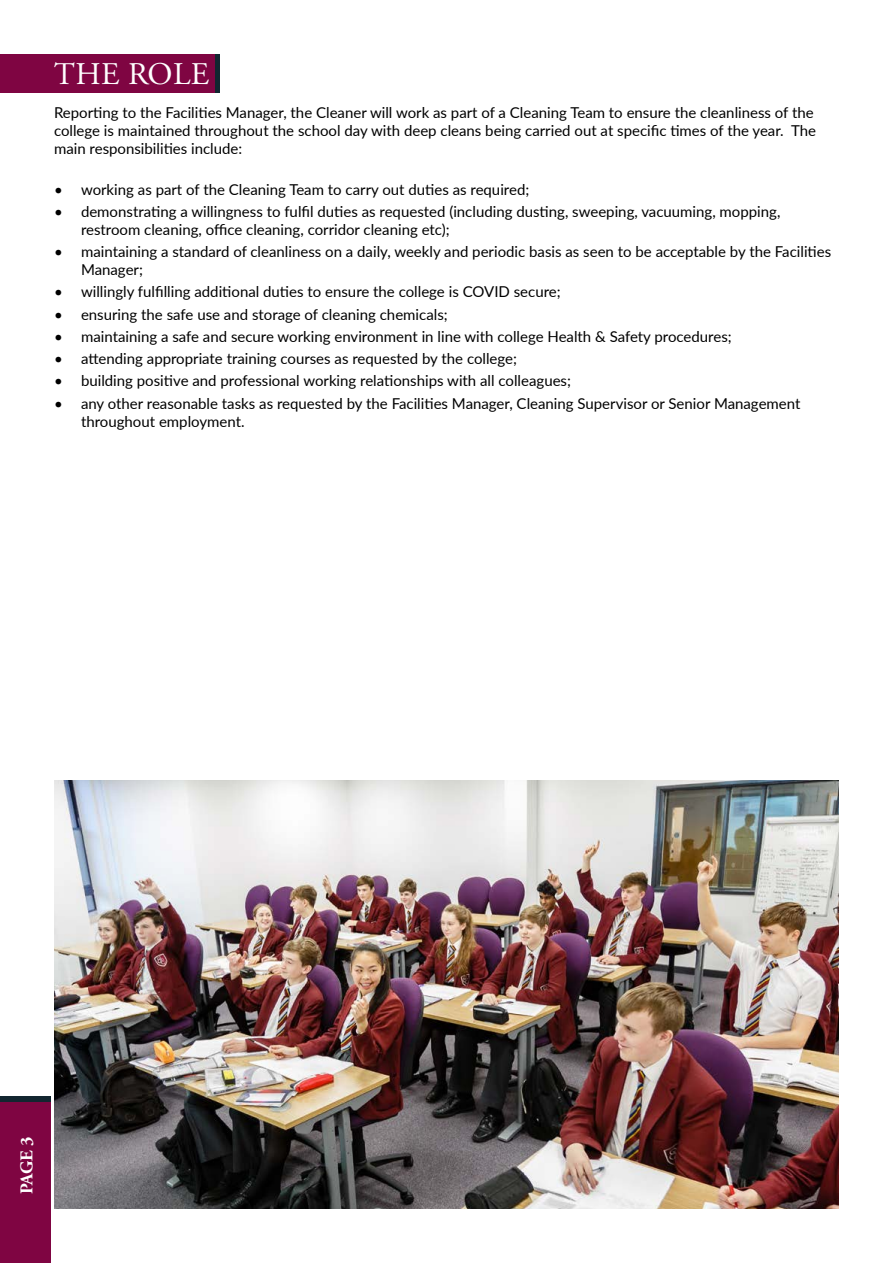
<style>
.page{position:relative;width:893px;height:1263px;background:#fff}
.page>*{position:absolute;margin:0;border:0;box-sizing:border-box;transform-origin:0 0}
.t1{font:31.5px "Adobe Garamond Pro";letter-spacing:.015em;color:#fff}
.t2{font:700 18px "Adobe Garamond Pro";color:#fff}
.t3{font:15px/18px "Lato";color:#000}
</style>
<div class="page">
<div style="left:0;top:1102px;width:50px;height:161px;background:#7f0542"></div>
<div style="left:0;top:1097px;width:50px;height:5px;background:#122630"></div>
<div style="left:0;top:54px;width:215px;height:38px;background:#7f0542"></div>
<hr style="left:215px;top:54px;width:4px;height:38px;background:#122630">
<img style="left:54px;top:780px;width:785px;height:429px">
<h1 class="t1" style="left:54px;top:55px;width:157px">THE ROLE</h1>
<p class="t3" style="left:54px;top:103px;width:764px">Reporting to the Facilities Manager, the Cleaner will work as part of a Cleaning Team to ensure the cleanliness of the college is maintained throughout the school day with deep cleans being carried out at specific times of the year. The main responsibilities include:</p>
<p class="t3" style="left:54px;top:180px;width:477px">• working as part of the Cleaning Team to carry out duties as required;</p>
<p class="t3" style="left:81px;top:202px;width:701px;text-indent:-27px">• demonstrating a willingness to fulfil duties as requested (including dusting, sweeping, vacuuming, mopping, restroom cleaning, office cleaning, corridor cleaning etc);</p>
<p class="t3" style="left:81px;top:242px;width:752px;text-indent:-27px">• maintaining a standard of cleanliness on a daily, weekly and periodic basis as seen to be acceptable by the Facilities<br>Manager;</p>
<p class="t3" style="left:54px;top:282px;width:508px">• willingly fulfilling additional duties to ensure the college is COVID secure;</p>
<p class="t3" style="left:54px;top:305px;width:395px">• ensuring the safe use and storage of cleaning chemicals;</p>
<p class="t3" style="left:54px;top:327px;width:679px">• maintaining a safe and secure working environment in line with college Health &amp; Safety procedures;</p>
<p class="t3" style="left:54px;top:349px;width:465px">• attending appropriate training courses as requested by the college;</p>
<p class="t3" style="left:54px;top:371px;width:519px">• building positive and professional working relationships with all colleagues;</p>
<p class="t3" style="left:81px;top:393px;width:721px;text-indent:-27px">• any other reasonable tasks as requested by the Facilities Manager, Cleaning Supervisor or Senior Management throughout employment.</p>
<p class="t2" style="left:16px;top:1194px;width:59px;rotate:-90deg">PAGE 3</p>
</div>
